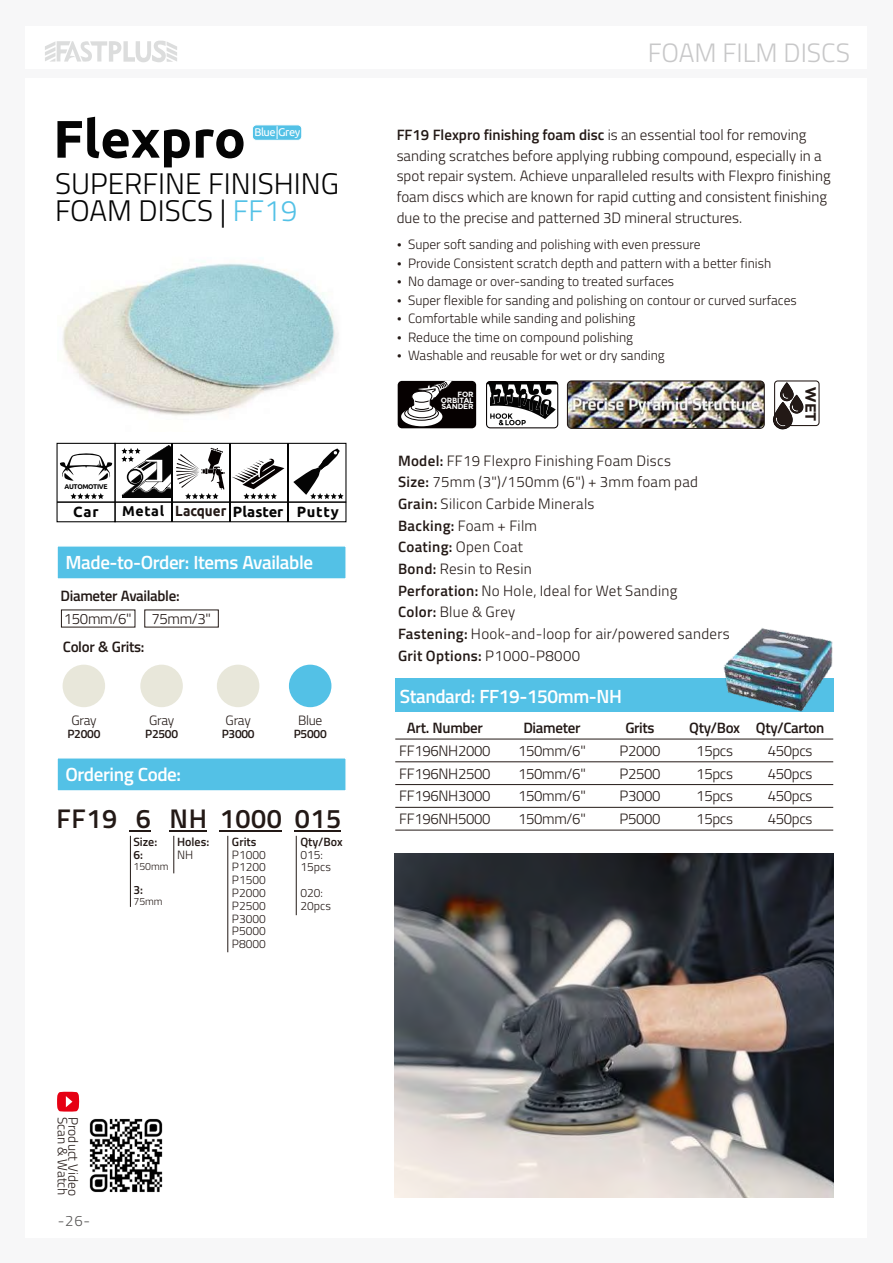
<style>
.page{position:relative;width:893px;height:1263px;background:#f7f7f8}
.page>*{position:absolute;margin:0;border:0;box-sizing:border-box;transform-origin:0 0}
.t1{font:700 52.8px "Ubuntu";color:#040404}
.t2{font:300 29.7px/27.2px "Titillium Web";color:#040404}
.t3{font:600 27px "Titillium Web";letter-spacing:.02em;color:#231916}
.t4{font:300 26.55px "Titillium Web";color:#c8c8c9}
.t5{font:600 19.05px "Titillium Web";letter-spacing:-.02em;color:#fff}
.t6{font:300 15px/22.8px "Titillium Web";color:#231916;text-align:justify}
.t7{font:300 15px/21.6px "Titillium Web";letter-spacing:.02em;color:#231916}
.t8{font:600 15px "Titillium Web";letter-spacing:-.02em;color:#231916}
.t9{font:300 15px "Titillium Web";color:#595857}
.t10{font:700 14.85px "Montserrat";color:#231916}
.t11{font:700 14.7px "Ubuntu";letter-spacing:.005em;color:#040404}
.t12{font:700 14.7px "Ubuntu";color:#231916;scale:.92 1}
.t13{font:700 14.7px "Ubuntu";letter-spacing:.03em;color:#040404}
.t14{font:300 13.5px/18.5px "Titillium Web";color:#231916}
.t15{font:300 12px/12.8px "Titillium Web";color:#231916}
.t16{font:600 12px/12.8px "Titillium Web";letter-spacing:-.02em;color:#231916}
.t17{font:11.1px "Ubuntu";letter-spacing:-.045em;color:#fff}
.t18{font:300 10.5px "Titillium Web";color:#231916}
.t19{font:700 7.5px/6.3px "Montserrat";letter-spacing:-.025em;color:#fff;text-align:justify}
.t20{font:700 6.9px "Ubuntu";letter-spacing:-.05em;color:#040404}
.s1{color:#53c1e6}
.s2{font-size:14.25px;color:#040404}
.s3{font-weight:600}
</style>
<div class="page">
<div style="left:26px;top:26px;width:841px;height:1212px;background:#fff"></div>
<hr style="left:395px;top:830px;width:438px;height:1px;background:#231916">
<hr style="left:395px;top:807px;width:438px;height:1px;background:#231916">
<hr style="left:395px;top:784px;width:438px;height:1px;background:#231916">
<hr style="left:395px;top:761px;width:438px;height:1px;background:#231916">
<hr style="left:395px;top:739px;width:438px;height:1px;background:#231916">
<div style="left:395px;top:679px;width:439px;height:33px;background:#53c1e6"></div>
<div style="left:26px;top:69px;width:841px;height:8px;background:#f7f7f8"></div>
<div style="left:115px;top:443px;width:231px;height:79px;border:1px solid #040404"></div>
<hr style="left:229px;top:443px;width:2px;height:79px;background:#040404">
<hr style="left:287px;top:443px;width:1px;height:79px;background:#040404">
<hr style="left:57px;top:501px;width:289px;height:2px;background:#040404">
<hr style="left:172px;top:443px;width:1px;height:79px;background:#040404">
<svg style="left:293px;top:448px;width:51px;height:51px"></svg>
<svg style="left:60px;top:453px;width:53px;height:28px"></svg>
<div style="left:57px;top:443px;width:59px;height:79px;border:1px solid #040404"></div>
<svg style="left:71px;top:493px;width:33px;height:6px"></svg>
<div style="left:56px;top:545px;width:291px;height:35px;background:#53c1e6;border:1px solid #fff"></div>
<div style="left:56px;top:757px;width:291px;height:35px;background:#53c1e6;border:1px solid #fff"></div>
<svg style="left:129px;top:830px;width:22px;height:1px"></svg>
<hr style="left:170px;top:830px;width:37px;height:1px;background:#231916">
<hr style="left:220px;top:830px;width:62px;height:1px;background:#231916">
<hr style="left:295px;top:830px;width:46px;height:1px;background:#231916">
<hr style="left:130px;top:836px;width:1px;height:71px;background:#231916">
<hr style="left:228px;top:836px;width:1px;height:116px;background:#231916">
<hr style="left:174px;top:836px;width:1px;height:37px;background:#231916">
<hr style="left:296px;top:836px;width:1px;height:79px;background:#231916">
<img style="left:395px;top:854px;width:439px;height:344px">
<svg style="left:232px;top:458px;width:52px;height:41px"></svg>
<svg style="left:121px;top:445px;width:104px;height:54px"></svg>
<svg style="left:57px;top:1091px;width:22px;height:21px"></svg>
<img style="left:63px;top:261px;width:275px;height:155px">
<div style="left:252px;top:124px;width:50px;height:17px;background:#53c1e6;border:1px solid #fff;border-radius:4px"></div>
<svg style="left:277px;top:126px;width:1px;height:13px"></svg>
<img style="left:718px;top:628px;width:116px;height:84px">
<div style="left:289px;top:665px;width:42px;height:42px;background:#53c1e6;border-radius:50%"></div>
<div style="left:63px;top:665px;width:42px;height:42px;background:#e8e7da;border-radius:50%"></div>
<div style="left:140px;top:665px;width:43px;height:42px;background:#e8e7da;border-radius:50%"></div>
<div style="left:217px;top:665px;width:42px;height:42px;background:#e8e7da;border-radius:50%"></div>
<svg style="left:45px;top:40px;width:132px;height:23px"></svg>
<img style="left:89px;top:1118px;width:74px;height:75px">
<div style="left:398px;top:381px;width:78px;height:47px;background:#060101;border-radius:4px"></div>
<svg style="left:401px;top:381px;width:52px;height:46px"></svg>
<svg style="left:486px;top:381px;width:72px;height:47px"></svg>
<div style="left:774px;top:380px;width:46px;height:46px;border:1px solid #231916;border-radius:3px"></div>
<svg style="left:773px;top:382px;width:31px;height:48px"></svg>
<img style="left:567px;top:381px;width:197px;height:47px;border-radius:4px">
<div style="left:567px;top:380px;width:198px;height:49px;border:1px solid #231916;border-radius:4px"></div>
<h1 class="t1" style="left:53px;top:117px;width:194px">Flexpro</h1>
<h2 class="t2" style="left:55px;top:169px;width:286px">SUPERFINE FINISHING<br>FOAM DISCS | <span class="s1">FF19</span></h2>
<p class="t17" style="left:254px;top:127px;width:47px">Blue Grey</p>
<p class="t20" style="left:65px;top:484px;width:44px">AUTOMOTIVE</p>
<p class="t13" style="left:73px;top:506px;width:27px">Car</p>
<p class="t5" style="left:65px;top:548px;width:249px">Made-to-Order: Items Available</p>
<p class="t8" style="left:61px;top:584px;width:121px">Diameter Available:</p>
<p class="t6" style="left:64px;top:607px;width:69px">150mm/6"</p>
<p class="t6" style="left:151px;top:607px;width:61px">75mm/3"</p>
<p class="t8" style="left:63px;top:635px;width:83px">Color &amp; Grits:</p>
<p class="t12" style="left:122px;top:504px;width:115px"><span class="s2">Metal</span> Lacquer</p>
<p class="t11" style="left:233px;top:506px;width:107px">Plaster Putty</p>
<p class="t14" style="left:71px;top:711px;width:27px">Gray</p>
<p class="t16" style="left:67px;top:727px;width:34px">P2000</p>
<p class="t14" style="left:149px;top:711px;width:27px">Gray</p>
<p class="t16" style="left:145px;top:727px;width:34px">P2500</p>
<p class="t14" style="left:226px;top:711px;width:27px">Gray</p>
<p class="t16" style="left:222px;top:727px;width:34px">P3000</p>
<p class="t14" style="left:298px;top:711px;width:26px">Blue</p>
<p class="t16" style="left:294px;top:727px;width:34px">P5000</p>
<p class="t5" style="left:65px;top:760px;width:117px">Ordering Code:</p>
<h3 class="t3" style="left:57px;top:797px;width:286px">FF19 6 NH 1000 015</h3>
<p class="t16" style="left:133px;top:835px;width:25px">Size:<br>6:</p>
<p class="t18" style="left:133px;top:858px;width:37px">150mm</p>
<p class="t16" style="left:133px;top:883px;width:11px">3:</p>
<p class="t18" style="left:133px;top:893px;width:31px">75mm</p>
<p class="t16" style="left:300px;top:835px;width:44px">Qty/Box</p>
<p class="t15" style="left:300px;top:848px;width:32px">015:<br>15pcs</p>
<p class="t15" style="left:300px;top:886px;width:32px">020:<br>20pcs</p>
<p class="t16" style="left:177px;top:835px;width:34px">Holes:</p>
<p class="t15" style="left:177px;top:848px;width:18px">NH</p>
<p class="t16" style="left:232px;top:835px;width:26px">Grits</p>
<p class="t15" style="left:232px;top:848px;width:35px;text-align:justify">P1000<br>P1200<br>P1500<br>P2000<br>P2500<br>P3000<br>P5000<br>P8000</p>
<h3 class="t4" style="left:648px;top:32px;width:204px">FOAM FILM DISCS</h3>
<p class="t6" style="left:397px;top:124px;width:435px;line-height:20.5px;text-align:left"><span class="s3">FF19 Flexpro finishing foam disc</span> is an essential tool for removing sanding scratches before applying rubbing compound, especially in a spot repair system. Achieve unparalleled results with Flexpro finishing foam discs which are known for rapid cutting and consistent finishing due to the precise and patterned 3D mineral structures.</p>
<p class="t14" style="left:408px;top:235px;width:390px">Super soft sanding and polishing with even pressure<br>Provide Consistent scratch depth and pattern with a better finish<br>No damage or over-sanding to treated surfaces<br>Super flexible for sanding and polishing on contour or curved surfaces Comfortable while sanding and polishing<br>Reduce the time on compound polishing<br>Washable and reusable for wet or dry sanding</p>
<p class="t19" style="left:441px;top:391px;width:34px;text-indent:17px">FOR ORBITAL SANDER</p>
<p class="t10" style="left:820px;top:387px;width:36px;rotate:90deg">WET</p>
<p class="t7" style="left:398px;top:449px;width:333px"><span class="s3">Model:</span> FF19 Flexpro Finishing Foam Discs<br><span class="s3">Size:</span> 75mm (3")/150mm (6") + 3mm foam pad<br><span class="s3">Grain:</span> Silicon Carbide Minerals<br><span class="s3">Backing:</span> Foam + Film<br><span class="s3">Coating:</span> Open Coat<br><span class="s3">Bond:</span> Resin to Resin<br><span class="s3">Perforation:</span> No Hole, Ideal for Wet Sanding<br><span class="s3">Color:</span> Blue &amp; Grey<br><span class="s3">Fastening:</span> Hook-and-loop for air/powered sanders<br><span class="s3">Grit Options:</span> P1000-P8000</p>
<p class="t5" style="left:400px;top:681px;width:224px">Standard: FF19-150mm-NH</p>
<p class="t8" style="left:407px;top:716px;width:78px">Art. Number</p>
<p class="t6" style="left:399px;top:739px;width:93px">FF196NH2000<br>FF196NH2500<br>FF196NH3000<br>FF196NH5000</p>
<p class="t8" style="left:523px;top:716px;width:59px">Diameter</p>
<p class="t6" style="left:518px;top:739px;width:69px">150mm/6" 150mm/6" 150mm/6" 150mm/6"</p>
<p class="t8" style="left:625px;top:716px;width:31px">Grits</p>
<p class="t6" style="left:619px;top:739px;width:43px">P2000<br>P2500<br>P3000<br>P5000</p>
<p class="t8" style="left:689px;top:716px;width:52px">Qty/Box</p>
<p class="t6" style="left:696px;top:739px;width:38px">15pcs 15pcs 15pcs 15pcs</p>
<p class="t8" style="left:756px;top:716px;width:70px">Qty/Carton</p>
<p class="t6" style="left:768px;top:739px;width:46px">450pcs 450pcs 450pcs 450pcs</p>
<p class="t14" style="left:72px;top:1117px;width:80px;rotate:90deg">Scan &amp; Watch</p>
<p class="t14" style="left:83px;top:1117px;width:80px;rotate:90deg">Product Video</p>
<p class="t9" style="left:58px;top:1209px;width:34px">-26-</p>
</div>
